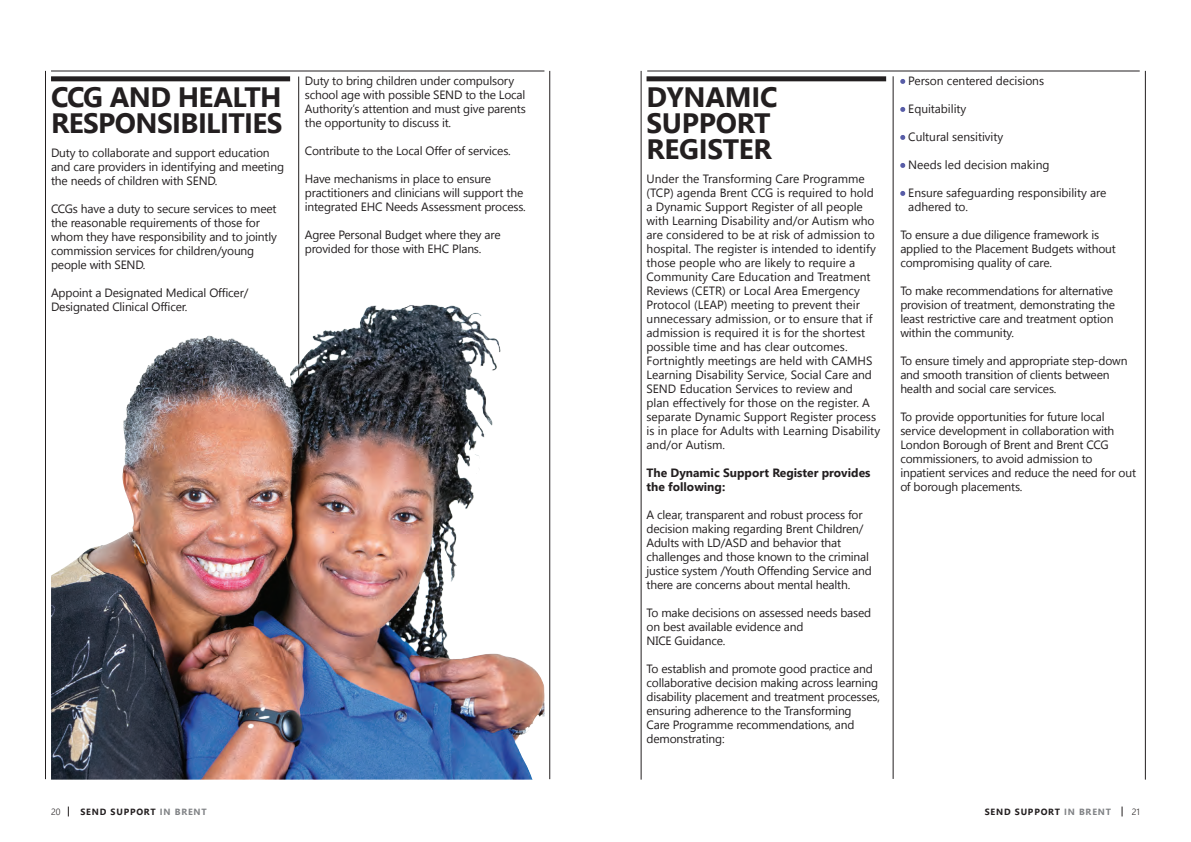
<style>
.page{position:relative;width:1191px;height:842px;background:#fff}
.page>*{position:absolute;margin:0;border:0;box-sizing:border-box;transform-origin:0 0}
.Chapter_heads{font:700 28px/26px "Segoe UI";letter-spacing:-.02em;color:#231f20}
.Body_text{font:12px/14px "Segoe UI";letter-spacing:-.015em;color:#231f20}
.Bullet_point{font:12px/14px "Segoe UI";letter-spacing:-.005em;color:#231f20}
.Bold_body_copy{font:700 12px/14px "Segoe UI";color:#231f20}
.t1{font:700 9px "Segoe UI";letter-spacing:.09em;color:#231f20}
.t2{font:300 9px "Segoe UI";color:#231f20}
.s1{color:#585da7}
.s2{color:#808285}
</style>
<div class="page">
<hr style="left:893px;top:76px;width:1px;height:703px;background:#231f20">
<hr style="left:45px;top:71px;width:1px;height:708px;background:#231f20">
<hr style="left:549px;top:71px;width:1px;height:708px;background:#231f20">
<div style="left:51px;top:76px;width:239px;height:5px;background:#231f20"></div>
<hr style="left:298px;top:77px;width:1px;height:702px;background:#231f20">
<div style="left:646px;top:76px;width:240px;height:5px;background:#231f20"></div>
<img style="left:51px;top:304px;width:493px;height:476px">
<hr style="left:1145px;top:71px;width:1px;height:709px;background:#231f20">
<hr style="left:641px;top:71px;width:1px;height:709px;background:#231f20">
<hr style="left:647px;top:71px;width:492px;height:1px;background:#231f20">
<hr style="left:51px;top:71px;width:493px;height:1px;background:#231f20">
<p class="Chapter_heads" style="left:51px;top:84px;width:233px">CCG AND HEALTH<br>RESPONSIBILITIES</p>
<p class="Body_text" style="left:51px;top:145px;width:235px">Duty to collaborate and support education and care providers in identifying and meeting the needs of children with SEND.</p>
<p class="Body_text" style="left:51px;top:201px;width:227px">CCGs have a duty to secure services to meet the reasonable requirements of those for whom they have responsibility and to jointly commission services for children/young people with SEND.</p>
<p class="Body_text" style="left:51px;top:285px;width:199px">Appoint a Designated Medical Officer/<br>Designated Clinical Officer.</p>
<p class="Body_text" style="left:305px;top:73px;width:222px">Duty to bring children under compulsory school age with possible SEND to the Local Authority’s attention and must give parents the opportunity to discuss it.</p>
<p class="Body_text" style="left:305px;top:144px;width:207px">Contribute to the Local Offer of services.</p>
<p class="Body_text" style="left:305px;top:171px;width:222px">Have mechanisms in place to ensure practitioners and clinicians will support the integrated EHC Needs Assessment process.</p>
<p class="Body_text" style="left:305px;top:228px;width:197px">Agree Personal Budget where they are provided for those with EHC Plans.</p>
<p class="Chapter_heads" style="left:646px;top:84px;width:132px">DYNAMIC<br>SUPPORT<br>REGISTER</p>
<p class="Body_text" style="left:646px;top:171px;width:235px">Under the Transforming Care Programme (TCP) agenda Brent CCG is required to hold a Dynamic Support Register of all people with Learning Disability and/or Autism who are considered to be at risk of admission to hospital. The register is intended to identify those people who are likely to require a Community Care Education and Treatment Reviews (CETR) or Local Area Emergency Protocol (LEAP) meeting to prevent their unnecessary admission, or to ensure that if admission is required it is for the shortest possible time and has clear outcomes.<br>Fortnightly meetings are held with CAMHS Learning Disability Service, Social Care and SEND Education Services to review and<br>plan effectively for those on the register. A separate Dynamic Support Register process is in place for Adults with Learning Disability and/or Autism.</p>
<p class="Bold_body_copy" style="left:646px;top:466px;width:225px">The Dynamic Support Register provides the following:</p>
<p class="Body_text" style="left:646px;top:507px;width:227px">A clear, transparent and robust process for decision making regarding Brent Children/ Adults with LD/ASD and behavior that challenges and those known to the criminal justice system /Youth Offending Service and there are concerns about mental health.</p>
<p class="Body_text" style="left:646px;top:605px;width:226px">To make decisions on assessed needs based on best available evidence and<br>NICE Guidance.</p>
<p class="Body_text" style="left:646px;top:661px;width:235px">To establish and promote good practice and collaborative decision making across learning disability placement and treatment processes, ensuring adherence to the Transforming<br>Care Programme recommendations, and demonstrating:</p>
<p class="Bullet_point" style="left:900px;top:73px;width:145px"><span class="s1">•</span> Person centered decisions</p>
<p class="Bullet_point" style="left:900px;top:101px;width:67px"><span class="s1">•</span> Equitability</p>
<p class="Bullet_point" style="left:900px;top:129px;width:104px"><span class="s1">•</span> Cultural sensitivity</p>
<p class="Bullet_point" style="left:900px;top:157px;width:151px"><span class="s1">•</span> Needs led decision making</p>
<p class="Bullet_point" style="left:908px;top:185px;width:200px;text-indent:-8px"><span class="s1">•</span> Ensure safeguarding responsibility are adhered to.</p>
<p class="Body_text" style="left:900px;top:227px;width:217px">To ensure a due diligence framework is applied to the Placement Budgets without compromising quality of care.</p>
<p class="Body_text" style="left:900px;top:283px;width:216px">To make recommendations for alternative provision of treatment, demonstrating the least restrictive care and treatment option within the community.</p>
<p class="Body_text" style="left:900px;top:353px;width:229px">To ensure timely and appropriate step-down and smooth transition of clients between health and social care services.</p>
<p class="Body_text" style="left:900px;top:409px;width:237px">To provide opportunities for future local service development in collaboration with London Borough of Brent and Brent CCG commissioners, to avoid admission to inpatient services and reduce the need for out of borough placements.</p>
<p class="t2" style="left:51px;top:804px;width:11px">20</p>
<p class="t1" style="left:80px;top:804px;width:128px">SEND SUPPORT <span class="s2">IN BRENT</span></p>
<p class="t1" style="left:984px;top:804px;width:128px">SEND SUPPORT <span class="s2">IN BRENT</span></p>
<p class="t2" style="left:1131px;top:804px;width:10px">21</p>
</div>
